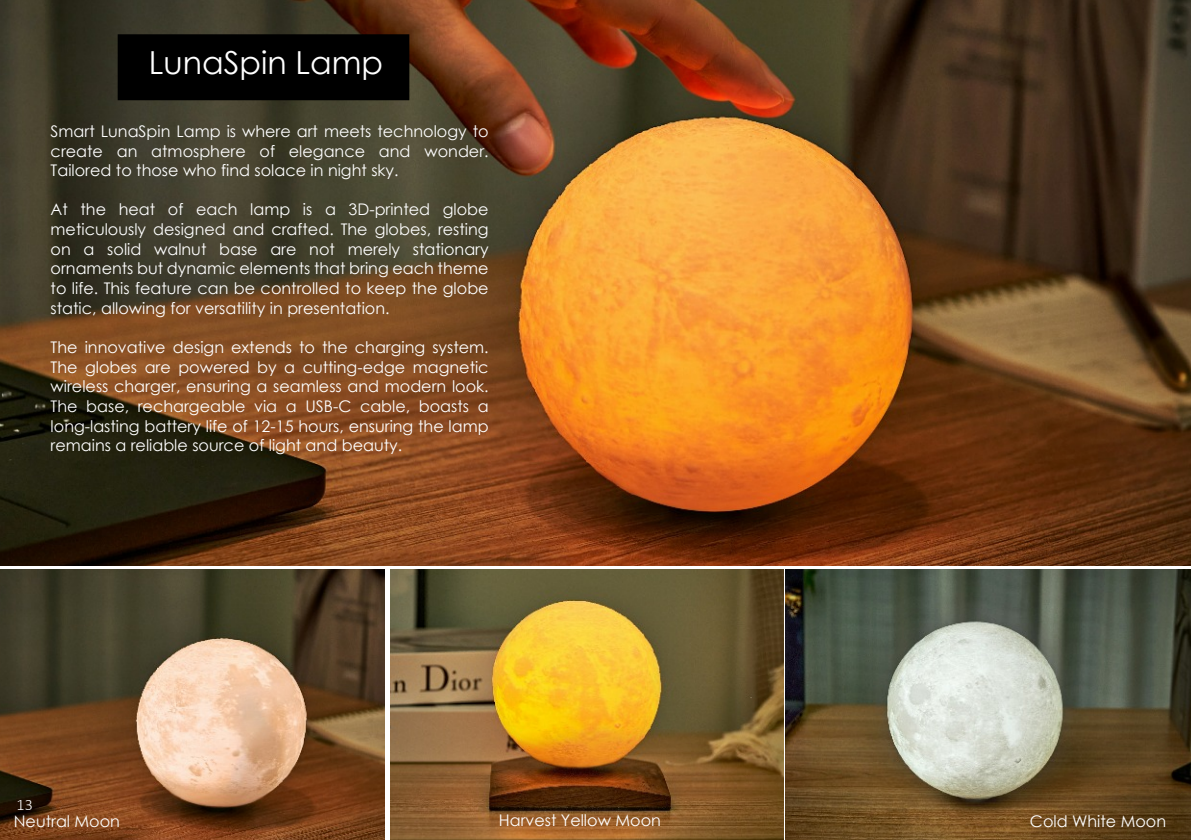
<style>
.page{position:relative;width:1191px;height:840px;background:#fff}
.page>*{position:absolute;margin:0;border:0;box-sizing:border-box;transform-origin:0 0}
.t1{font:31.6px "Century Gothic";color:#fff}
.t2{font:16px/19.6px "Century Gothic";color:#fff;text-align:justify}
.t3{font:300 16px "Calibri";color:#fff}
</style>
<div class="page">
<img style="left:0;top:0;width:1191px;height:565px">
<img style="left:0;top:569px;width:385px;height:270px">
<img style="left:785px;top:569px;width:406px;height:270px">
<img style="left:390px;top:569px;width:393px;height:270px">
<div style="left:118px;top:34px;width:291px;height:66px;background:#000;border:2px solid #000"></div>
<h1 class="t1" style="left:149px;top:50px;width:236px">LunaSpin Lamp</h1>
<p class="t2" style="left:51px;top:123px;width:439px">Smart LunaSpin Lamp is where art meets technology to create an atmosphere of elegance and wonder.<br>Tailored to those who find solace in night sky.</p>
<p class="t2" style="left:51px;top:201px;width:439px">At the heat of each lamp is a 3D-printed globe meticulously designed and crafted. The globes, resting on a solid walnut base are not merely stationary ornaments but dynamic elements that bring each theme to life. This feature can be controlled to keep the globe static, allowing for versatility in presentation.</p>
<p class="t2" style="left:51px;top:338px;width:439px">The innovative design extends to the charging system.<br>The globes are powered by a cutting-edge magnetic wireless charger, ensuring a seamless and modern look.<br>The base, rechargeable via a USB-C cable, boasts a long-lasting battery life of 12-15 hours, ensuring the lamp remains a reliable source of light and beauty.</p>
<p class="t3" style="left:17px;top:797px;width:18px">13</p>
<p class="t2" style="left:14px;top:812px;width:108px">Neutral Moon</p>
<p class="t2" style="left:499px;top:811px;width:164px">Harvest Yellow Moon</p>
<p class="t2" style="left:1030px;top:812px;width:138px">Cold White Moon</p>
</div>
